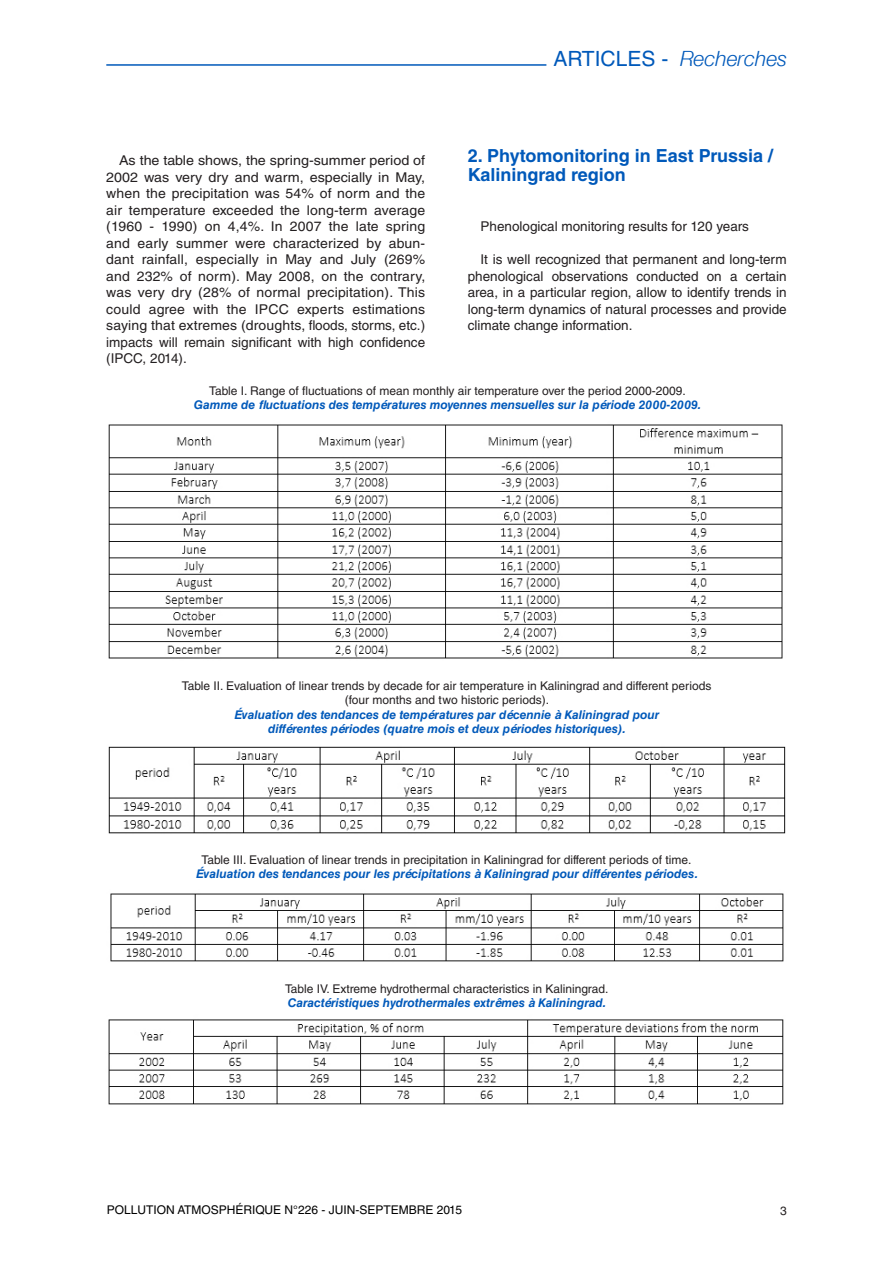
<style>
.page{position:relative;width:893px;height:1263px;background:#fff}
.page>*{position:absolute;margin:0;border:0;box-sizing:border-box;transform-origin:0 0}
.t1{font:italic 21px "Helvetica Neue";color:#0059ba}
.t2{font:700 18px/19.5px "Helvetica LT Std";color:#0059ba}
.t3{font:13.5px/16.5px "Helvetica LT Std";color:#231f20;text-align:justify;scale:1.06 1}
.t4{font:13.5px/16.5px "Helvetica LT Std";color:#231f20;text-align:justify}
.t5{font:12px/14.4px "Helvetica LT Std";color:#231f20;text-align:center}
.t6{font:italic 700 12px/14.4px "Helvetica LT Std";color:#0059ba;text-align:center}
.t7{font:12px "Helvetica LT Std";color:#000}
.s1{font-family:"Helvetica LT Std";font-style:normal}
</style>
<div class="page">
<hr style="left:106px;top:64px;width:440px;height:2px;background:#0059ba">
<img style="left:108px;top:746px;width:678px;height:88px">
<img style="left:110px;top:893px;width:674px;height:69px">
<img style="left:108px;top:1019px;width:676px;height:86px">
<img style="left:108px;top:424px;width:675px;height:235px">
<h1 class="t1" style="left:553px;top:46px;width:235px"><span class="s1">ARTICLES -</span> Recherches</h1>
<p class="t3" style="left:106px;top:152px;width:302px;text-indent:13px">As the table shows, the spring-summer period of 2002 was very dry and warm, especially in May, when the precipitation was 54% of norm and the air temperature exceeded the long-term average (1960 - 1990) on 4,4%. In 2007 the late spring and early summer were characterized by abun&shy;dant rainfall, especially in May and July (269% and 232% of norm). May 2008, on the contrary, was very dry (28% of normal precipitation). This could agree with the IPCC experts estimations saying that extremes (droughts, floods, storms, etc.) impacts will remain significant with high confidence (IPCC, 2014).</p>
<h2 class="t2" style="left:468px;top:145px;width:307px">2. Phytomonitoring in East Prussia /<br>Kaliningrad region</h2>
<p class="t4" style="left:480px;top:218px;width:270px">Phenological monitoring results for 120 years</p>
<p class="t4" style="left:468px;top:251px;width:320px;text-indent:13px">It is well recognized that permanent and long-term phenological observations conducted on a certain area, in a particular region, allow to identify trends in long-term dynamics of natural processes and provide climate change information.</p>
<p class="t5" style="left:209px;top:383px;width:478px">Table I. Range of fluctuations of mean monthly air temperature over the period 2000-2009.</p>
<p class="t6" style="left:194px;top:397px;width:509px">Gamme de fluctuations des températures moyennes mensuelles sur la période 2000-2009.</p>
<p class="t5" style="left:182px;top:679px;width:531px">Table II. Evaluation of linear trends by decade for air temperature in Kaliningrad and different periods (four months and two historic periods).</p>
<p class="t6" style="left:234px;top:707px;width:427px">Évaluation des tendances de températures par décennie à Kaliningrad pour différentes périodes (quatre mois et deux périodes historiques).</p>
<p class="t5" style="left:202px;top:852px;width:491px">Table III. Evaluation of linear trends in precipitation in Kaliningrad for different periods of time.</p>
<p class="t6" style="left:196px;top:866px;width:504px">Évaluation des tendances pour les précipitations à Kaliningrad pour différentes périodes.</p>
<p class="t5" style="left:285px;top:981px;width:325px">Table IV. Extreme hydrothermal characteristics in Kaliningrad.</p>
<p class="t6" style="left:288px;top:995px;width:320px">Caractéristiques hydrothermales extrêmes à Kaliningrad.</p>
<p class="t7" style="left:107px;top:1203px;width:357px">POLLUTION ATMOSPHÉRIQUE N°226 - JUIN-SEPTEMBRE 2015</p>
<p class="t5" style="left:780px;top:1203px;width:8px">3</p>
</div>
